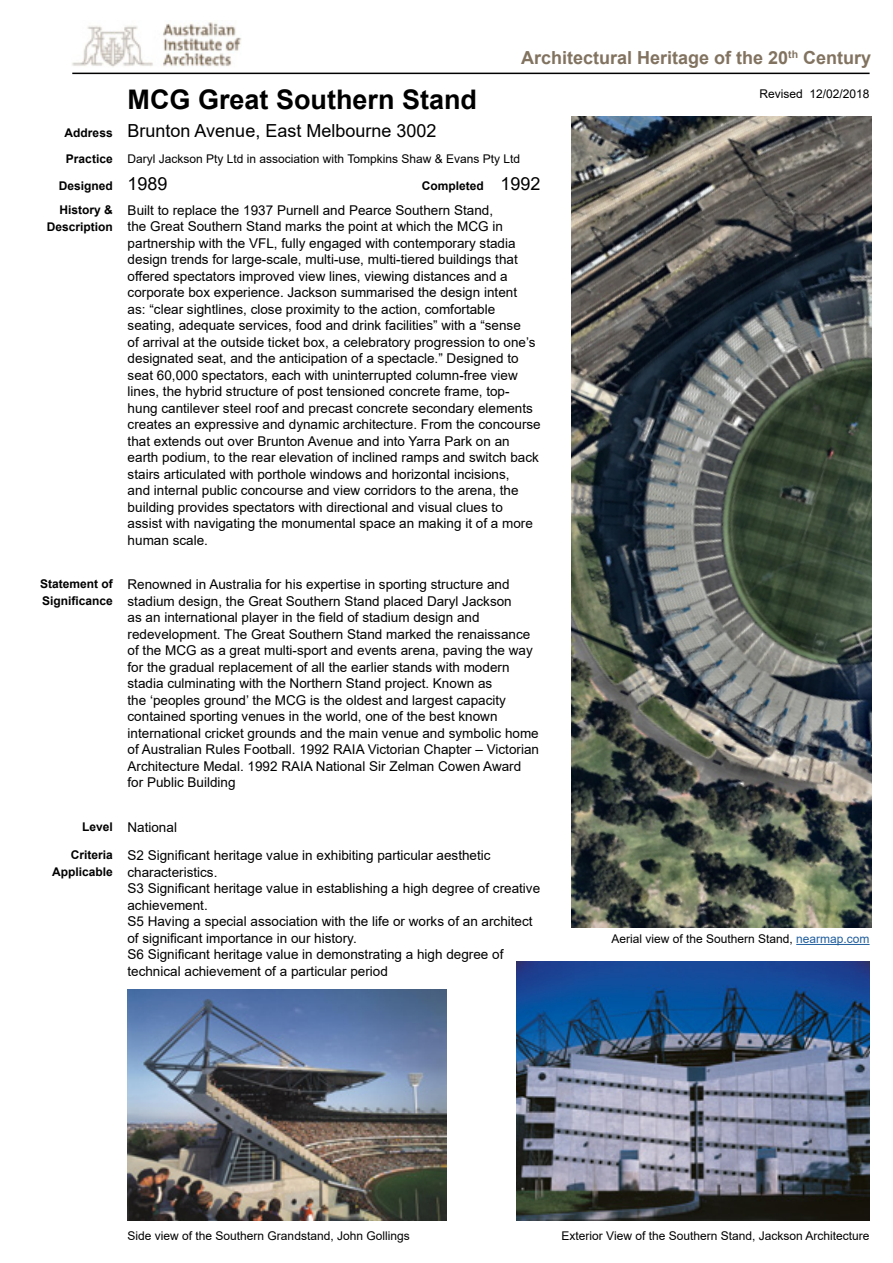
<style>
.page{position:relative;width:893px;height:1263px;background:#fff}
.page>*{position:absolute;margin:0;border:0;box-sizing:border-box;transform-origin:0 0}
.t1{font:700 27px "Arial";color:#000}
.t2{font:18px "Arial";color:#000}
.t3{font:700 18px "Arial";color:#827360}
.t4{font:13.5px/16.5px "Arial";color:#000}
.t5{font:12px "Arial";color:#000}
.t6{font:700 12px/16.5px "Arial";color:#000;text-align:right}
.s1{color:#215e9e}
</style>
<div class="page">
<hr style="left:72px;top:73px;width:798px;height:1px;background:#000">
<img style="left:72px;top:22px;width:169px;height:45px">
<hr style="left:796px;top:944px;width:74px;height:1px;background:#215e9e">
<img style="left:516px;top:962px;width:353px;height:258px">
<img style="left:128px;top:989px;width:318px;height:231px">
<img style="left:571px;top:116px;width:300px;height:811px">
<h2 class="t3" style="left:521px;top:45px;width:351px">Architectural Heritage of the 20<sup>th</sup> Century</h2>
<h1 class="t1" style="left:128px;top:80px;width:351px">MCG Great Southern Stand</h1>
<p class="t5" style="left:809px;top:85px;width:62px">12/02/2018</p>
<p class="t5" style="left:759px;top:85px;width:45px">Revised</p>
<p class="t6" style="left:59px;top:120px;width:56px;line-height:26.1px">Address<br>Practice<br>Designed</p>
<p class="t6" style="left:47px;top:202px;width:68px">History &amp;<br>Description</p>
<p class="t6" style="left:40px;top:576px;width:74px;text-align:left">Statement of<br>Significance</p>
<h2 class="t2" style="left:128px;top:119px;width:310px">Brunton Avenue, East Melbourne 3002</h2>
<p class="t5" style="left:128px;top:151px;width:394px">Daryl Jackson Pty Ltd in association with Tompkins Shaw &amp; Evans Pty Ltd</p>
<h2 class="t2" style="left:128px;top:171px;width:42px">1989</h2>
<h2 class="t2" style="left:500px;top:171px;width:42px">1992</h2>
<p class="t4" style="left:128px;top:202px;width:415px">Built to replace the 1937 Purnell and Pearce Southern Stand,<br>the Great Southern Stand marks the point at which the MCG in partnership with the VFL, fully engaged with contemporary stadia design trends for large-scale, multi-use, multi-tiered buildings that offered spectators improved view lines, viewing distances and a corporate box experience. Jackson summarised the design intent<br>as: “clear sightlines, close proximity to the action, comfortable seating, adequate services, food and drink facilities” with a “sense<br>of arrival at the outside ticket box, a celebratory progression to one’s designated seat, and the anticipation of a spectacle.” Designed to seat 60,000 spectators, each with uninterrupted column-free view lines, the hybrid structure of post tensioned concrete frame, top&shy;hung cantilever steel roof and precast concrete secondary elements creates an expressive and dynamic architecture. From the concourse that extends out over Brunton Avenue and into Yarra Park on an earth podium, to the rear elevation of inclined ramps and switch back stairs articulated with porthole windows and horizontal incisions,<br>and internal public concourse and view corridors to the arena, the building provides spectators with directional and visual clues to<br>assist with navigating the monumental space an making it of a more human scale.</p>
<p class="t4" style="left:128px;top:576px;width:413px">Renowned in Australia for his expertise in sporting structure and stadium design, the Great Southern Stand placed Daryl Jackson<br>as an international player in the field of stadium design and redevelopment. The Great Southern Stand marked the renaissance of the MCG as a great multi-sport and events arena, paving the way for the gradual replacement of all the earlier stands with modern stadia culminating with the Northern Stand project. Known as<br>the ‘peoples ground’ the MCG is the oldest and largest capacity contained sporting venues in the world, one of the best known international cricket grounds and the main venue and symbolic home of Australian Rules Football. 1992 RAIA Victorian Chapter – Victorian Architecture Medal. 1992 RAIA National Sir Zelman Cowen Award for Public Building</p>
<p class="t6" style="left:422px;top:178px;width:64px">Completed</p>
<p class="t6" style="left:82px;top:818px;width:32px">Level</p>
<p class="t4" style="left:127px;top:819px;width:51px">National</p>
<p class="t6" style="left:52px;top:847px;width:62px">Criteria<br>Applicable</p>
<p class="t4" style="left:127px;top:847px;width:414px">S2 Significant heritage value in exhibiting particular aesthetic characteristics.<br>S3 Significant heritage value in establishing a high degree of creative achievement.<br>S5 Having a special association with the life or works of an architect of significant importance in our history.<br>S6 Significant heritage value in demonstrating a high degree of technical achievement of a particular period</p>
<p class="t5" style="left:611px;top:931px;width:260px">Aerial view of the Southern Stand, <span class="s1">nearmap.com</span></p>
<p class="t5" style="left:128px;top:1227px;width:284px">Side view of the Southern Grandstand, John Gollings</p>
<p class="t5" style="left:562px;top:1227px;width:309px">Exterior View of the Southern Stand, Jackson Architecture</p>
</div>
